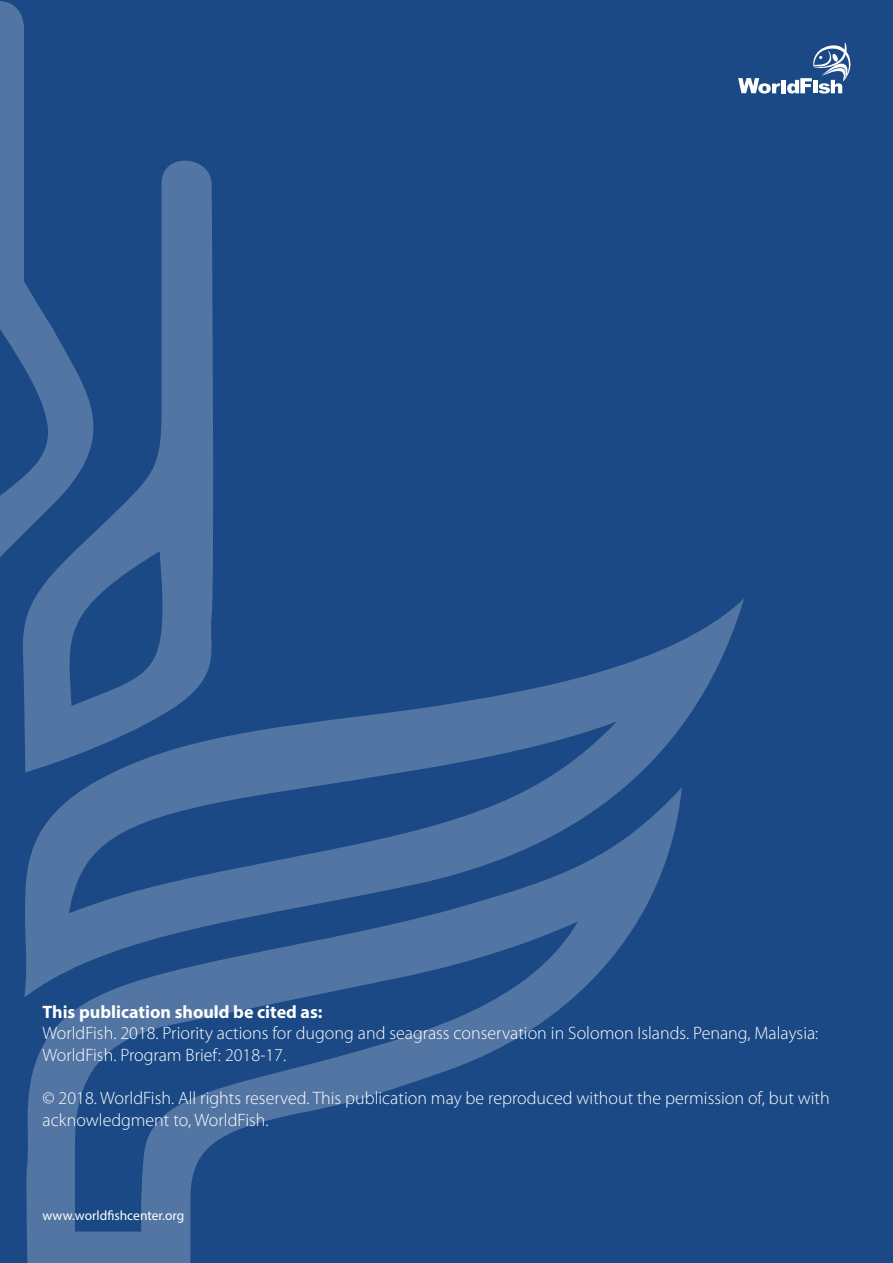
<style>
.page{position:relative;width:893px;height:1263px;background:#1a4985}
.page>*{position:absolute;margin:0;border:0;box-sizing:border-box;transform-origin:0 0}
.t1{font:300 18px/21.6px "Myriad Pro";color:#fff}
.t2{font:700 18px "Myriad Pro";color:#fff}
.t3{font:13.5px "Myriad Pro";color:#fff}
</style>
<div class="page">
<svg style="left:35px;top:160px;width:179px;height:438px;fill:#5275a3"></svg>
<svg style="left:23px;top:598px;width:721px;height:189px"></svg>
<svg style="left:24px;top:787px;width:658px;height:476px"></svg>
<svg style="left:0;top:1px;width:116px;height:556px"></svg>
<hr style="left:782px;top:80px;width:4px;height:13px;background:#fff">
<svg style="left:738px;top:78px;width:43px;height:16px"></svg>
<svg style="left:787px;top:42px;width:64px;height:52px"></svg>
<p class="t2" style="left:43px;top:1000px;width:282px">This publication should be cited as:</p>
<p class="t1" style="left:43px;top:1023px;width:777px">WorldFish. 2018. Priority actions for dugong and seagrass conservation in Solomon Islands. Penang, Malaysia:<br>WorldFish. Program Brief: 2018-17.</p>
<p class="t1" style="left:43px;top:1088px;width:789px">© 2018. WorldFish. All rights reserved. This publication may be reproduced without the permission of, but with acknowledgment to, WorldFish.</p>
<p class="t3" style="left:43px;top:1207px;width:143px">www.worldfishcenter.org</p>
</div>
